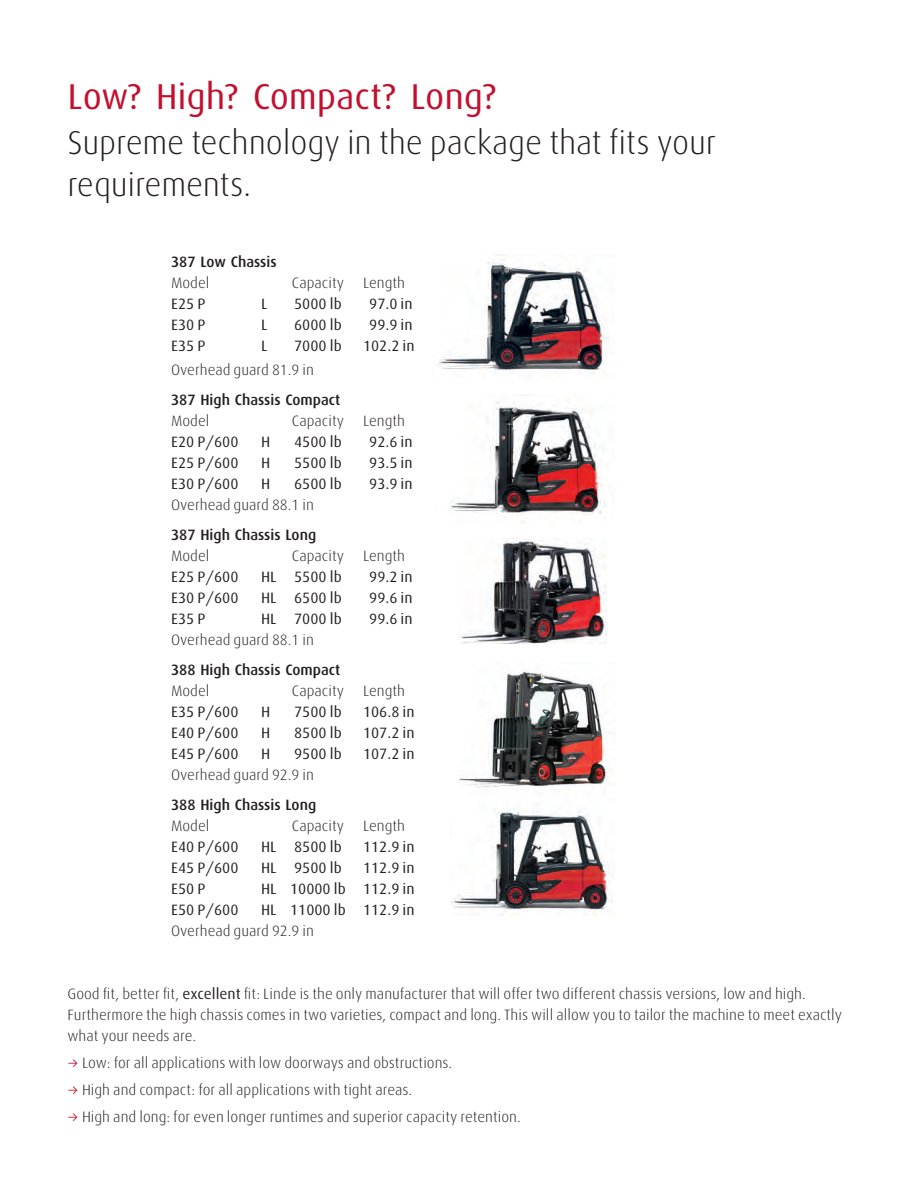
<style>
.page{position:relative;width:918px;height:1188px;background:#fff}
.page>*{position:absolute;margin:0;border:0;box-sizing:border-box;transform-origin:0 0}
.t1{font:36px "Linde Dax";letter-spacing:-.005em;color:#c3102f}
.t2{font:300 33px/42px "Linde Dax";letter-spacing:-.01em;color:#231f20}
.t3{font:300 15px/21px "Linde Dax";color:#231f20}
.t4{font:15px "Linde Dax";color:#231f20}
.t5{font:500 15px/30px "Linde Dax";color:#231f20}
.s1{font-weight:300}
.s2{font-weight:500}
.s3{font-weight:400}
.s4{font-family:"Linde Dax Regular Expert";font-weight:400;font-size:13.5px;color:#c3102f}
</style>
<div class="page">
<img style="left:460px;top:538px;width:147px;height:105px">
<img style="left:451px;top:811px;width:164px;height:104px">
<img style="left:439px;top:254px;width:170px;height:120px">
<img style="left:458px;top:670px;width:154px;height:119px">
<img style="left:450px;top:401px;width:165px;height:122px">
<p class="t1" style="left:68px;top:76px;width:430px">Low? High? Compact? Long?</p>
<p class="t2" style="left:68px;top:122px;width:650px">Supreme technology in the package that fits your requirements.</p>
<p class="t5" style="left:171px;top:252px;width:107px;line-height:21px">387 Low Chassis<br><span class="s1">Model</span></p>
<p class="t3" style="left:292px;top:273px;width:54px">Capacity</p>
<p class="t3" style="left:363px;top:273px;width:44px">Length</p>
<p class="t4" style="left:171px;top:296px;width:36px">E25 P</p>
<p class="t4" style="left:261px;top:296px;width:8px">L</p>
<p class="t4" style="left:294px;top:296px;width:49px">5000 lb</p>
<p class="t4" style="left:369px;top:296px;width:45px">97.0 in</p>
<p class="t4" style="left:171px;top:317px;width:36px">E30 P</p>
<p class="t4" style="left:261px;top:317px;width:8px">L</p>
<p class="t4" style="left:294px;top:317px;width:49px">6000 lb</p>
<p class="t4" style="left:369px;top:317px;width:45px">99.9 in</p>
<p class="t4" style="left:171px;top:338px;width:36px">E35 P</p>
<p class="t4" style="left:261px;top:338px;width:8px">L</p>
<p class="t4" style="left:294px;top:338px;width:49px">7000 lb</p>
<p class="t4" style="left:363px;top:338px;width:53px">102.2 in</p>
<p class="t5" style="left:171px;top:355px;width:171px"><span class="s1">Overhead guard 81.9 in<br></span>387 High Chassis Compact</p>
<p class="t3" style="left:171px;top:411px;width:40px">Model</p>
<p class="t3" style="left:292px;top:411px;width:54px">Capacity</p>
<p class="t3" style="left:363px;top:411px;width:44px">Length</p>
<p class="t4" style="left:171px;top:434px;width:69px">E20 P/600</p>
<p class="t4" style="left:261px;top:434px;width:11px">H</p>
<p class="t4" style="left:294px;top:434px;width:49px">4500 lb</p>
<p class="t4" style="left:369px;top:434px;width:45px">92.6 in</p>
<p class="t4" style="left:171px;top:455px;width:69px">E25 P/600</p>
<p class="t4" style="left:261px;top:455px;width:11px">H</p>
<p class="t4" style="left:294px;top:455px;width:49px">5500 lb</p>
<p class="t4" style="left:369px;top:455px;width:45px">93.5 in</p>
<p class="t4" style="left:171px;top:476px;width:69px">E30 P/600</p>
<p class="t4" style="left:261px;top:476px;width:11px">H</p>
<p class="t4" style="left:294px;top:476px;width:49px">6500 lb</p>
<p class="t4" style="left:369px;top:476px;width:45px">93.9 in</p>
<p class="t3" style="left:171px;top:490px;width:147px;line-height:30px">Overhead guard 88.1 in<br><span class="s2">387 High Chassis Long</span></p>
<p class="t3" style="left:171px;top:546px;width:40px">Model</p>
<p class="t3" style="left:292px;top:546px;width:54px">Capacity</p>
<p class="t3" style="left:363px;top:546px;width:44px">Length</p>
<p class="t4" style="left:171px;top:569px;width:69px">E25 P/600</p>
<p class="t4" style="left:261px;top:569px;width:82px">HL 5500 lb</p>
<p class="t4" style="left:369px;top:569px;width:45px">99.2 in</p>
<p class="t4" style="left:171px;top:590px;width:69px">E30 P/600</p>
<p class="t4" style="left:261px;top:590px;width:82px">HL 6500 lb</p>
<p class="t4" style="left:369px;top:590px;width:45px">99.6 in</p>
<p class="t4" style="left:171px;top:611px;width:36px">E35 P</p>
<p class="t4" style="left:261px;top:611px;width:82px">HL 7000 lb</p>
<p class="t4" style="left:369px;top:611px;width:45px">99.6 in</p>
<p class="t5" style="left:171px;top:625px;width:171px"><span class="s1">Overhead guard 88.1 in<br></span>388 High Chassis Compact</p>
<p class="t3" style="left:171px;top:681px;width:40px">Model</p>
<p class="t3" style="left:292px;top:681px;width:54px">Capacity</p>
<p class="t3" style="left:363px;top:681px;width:44px">Length</p>
<p class="t4" style="left:171px;top:704px;width:69px">E35 P/600</p>
<p class="t4" style="left:261px;top:704px;width:11px">H</p>
<p class="t4" style="left:294px;top:704px;width:49px">7500 lb</p>
<p class="t4" style="left:363px;top:704px;width:53px">106.8 in</p>
<p class="t4" style="left:171px;top:725px;width:69px">E40 P/600</p>
<p class="t4" style="left:261px;top:725px;width:11px">H</p>
<p class="t4" style="left:294px;top:725px;width:49px">8500 lb</p>
<p class="t4" style="left:363px;top:725px;width:53px">107.2 in</p>
<p class="t4" style="left:171px;top:746px;width:69px">E45 P/600</p>
<p class="t4" style="left:261px;top:746px;width:11px">H</p>
<p class="t4" style="left:294px;top:746px;width:49px">9500 lb</p>
<p class="t4" style="left:363px;top:746px;width:53px">107.2 in</p>
<p class="t3" style="left:171px;top:760px;width:147px;line-height:30px">Overhead guard 92.9 in<br><span class="s2">388 High Chassis Long</span></p>
<p class="t3" style="left:171px;top:816px;width:40px">Model</p>
<p class="t3" style="left:292px;top:816px;width:54px">Capacity</p>
<p class="t3" style="left:363px;top:816px;width:44px">Length</p>
<p class="t4" style="left:171px;top:839px;width:69px">E40 P/600</p>
<p class="t4" style="left:261px;top:839px;width:82px">HL 8500 lb</p>
<p class="t4" style="left:363px;top:839px;width:53px">112.9 in</p>
<p class="t4" style="left:171px;top:860px;width:69px">E45 P/600</p>
<p class="t4" style="left:261px;top:860px;width:82px">HL 9500 lb</p>
<p class="t4" style="left:363px;top:860px;width:53px">112.9 in</p>
<p class="t4" style="left:171px;top:881px;width:36px">E50 P</p>
<p class="t4" style="left:261px;top:881px;width:155px">HL 10000 lb 112.9 in</p>
<p class="t4" style="left:171px;top:902px;width:69px">E50 P/600</p>
<p class="t3" style="left:171px;top:900px;width:245px;text-indent:90px"><span class="s3">HL 11000 lb 112.9 in<br></span>Overhead guard 92.9 in</p>
<p class="t3" style="left:68px;top:983px;width:776px">Good fit, better fit, <span class="s3">excellent</span> fit: Linde is the only manufacturer that will offer two different chassis versions, low and high.<br>Furthermore the high chassis comes in two varieties, compact and long. This will allow you to tailor the machine to meet exactly what your needs are.</p>
<p class="t3" style="left:68px;top:1049px;width:455px;line-height:27px"><span class="s4">3</span> Low: for all applications with low doorways and obstructions.<br><span class="s4">3</span> High and compact: for all applications with tight areas.<br><span class="s4">3</span> High and long: for even longer runtimes and superior capacity retention.</p>
</div>
